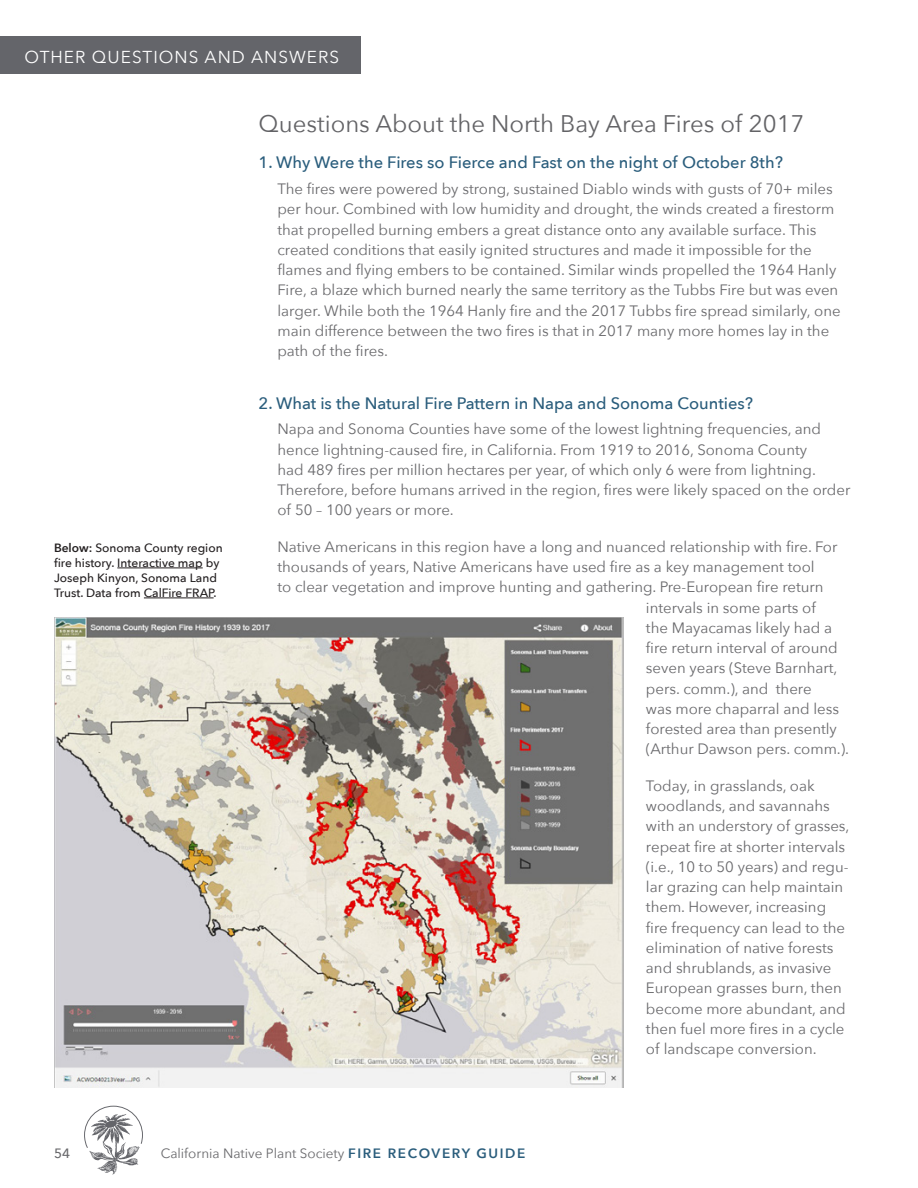
<style>
.page{position:relative;width:918px;height:1188px;background:#fff}
.page>*{position:absolute;margin:0;border:0;box-sizing:border-box;transform-origin:0 0}
.subhead_grey_16pt{font:24px "Avenir Next";color:#636366}
.top_headline_continu{font:17.25px "Avenir Next";letter-spacing:.06em;color:#fff}
.question{font:500 16.5px "Avenir Next";color:#2a5d7c}
.body_indent_more_spa{font:15px/20.2px "Avenir Next";color:#69696c}
.t1{font:13.5px "Avenir Next";color:#69696c}
.t2{font:500 13.5px "Avenir Next";color:#69696c}
.t3{font:500 12px/15px "Avenir Next";color:#231f20}
.s1{font-weight:600}
.s2{font-weight:600;color:#2a5d7c}
</style>
<div class="page">
<svg style="left:84px;top:1106px;width:59px;height:69px"></svg>
<div style="left:0;top:36px;width:361px;height:38px;background:#64656a"></div>
<img style="left:54px;top:618px;width:569px;height:470px">
<hr style="left:117px;top:568px;width:86px;height:1px;background:#231f20">
<hr style="left:144px;top:598px;width:70px;height:1px;background:#231f20">
<p class="top_headline_continu" style="left:24px;top:42px;width:316px">OTHER QUESTIONS AND ANSWERS</p>
<p class="t3" style="left:54px;top:540px;width:170px"><span class="s1">Below:</span> Sonoma County region fire history. Interactive map by<br>Joseph Kinyon, Sonoma Land<br>Trust. Data from CalFire FRAP.</p>
<p class="subhead_grey_16pt" style="left:259px;top:103px;width:547px">Questions About the North Bay Area Fires of 2017</p>
<p class="question" style="left:259px;top:149px;width:526px">1. Why Were the Fires so Fierce and Fast on the night of October 8th?</p>
<p class="body_indent_more_spa" style="left:277px;top:178px;width:565px">The fires were powered by strong, sustained Diablo winds with gusts of 70+ miles per hour. Combined with low humidity and drought, the winds created a firestorm that propelled burning embers a great distance onto any available surface. This created conditions that easily ignited structures and made it impossible for the flames and flying embers to be contained. Similar winds propelled the 1964 Hanly Fire, a blaze which burned nearly the same territory as the Tubbs Fire but was even larger. While both the 1964 Hanly fire and the 2017 Tubbs fire spread similarly, one main difference between the two fires is that in 2017 many more homes lay in the path of the fires.</p>
<p class="question" style="left:259px;top:389px;width:496px">2. What is the Natural Fire Pattern in Napa and Sonoma Counties?</p>
<p class="body_indent_more_spa" style="left:277px;top:418px;width:575px">Napa and Sonoma Counties have some of the lowest lightning frequencies, and hence lightning-caused fire, in California. From 1919 to 2016, Sonoma County<br>had 489 fires per million hectares per year, of which only 6 were from lightning.<br>Therefore, before humans arrived in the region, fires were likely spaced on the order of 50 – 100 years or more.</p>
<p class="body_indent_more_spa" style="left:277px;top:536px;width:562px">Native Americans in this region have a long and nuanced relationship with fire. For</p>
<p class="body_indent_more_spa" style="left:277px;top:556px;width:539px">thousands of years, Native Americans have used fire as a key management tool</p>
<p class="body_indent_more_spa" style="left:277px;top:576px;width:548px">to clear vegetation and improve hunting and gathering. Pre-European fire return</p>
<p class="body_indent_more_spa" style="left:646px;top:597px;width:171px">intervals in some parts of</p>
<p class="body_indent_more_spa" style="left:646px;top:617px;width:188px">the Mayacamas likely had a</p>
<p class="body_indent_more_spa" style="left:646px;top:637px;width:193px">fire return interval of around</p>
<p class="body_indent_more_spa" style="left:646px;top:657px;width:193px">seven years (Steve Barnhart,</p>
<p class="body_indent_more_spa" style="left:646px;top:678px;width:167px">pers. comm.), and there</p>
<p class="body_indent_more_spa" style="left:646px;top:698px;width:195px">was more chaparral and less</p>
<p class="body_indent_more_spa" style="left:646px;top:718px;width:193px">forested area than presently</p>
<p class="body_indent_more_spa" style="left:646px;top:738px;width:205px">(Arthur Dawson pers. comm.).</p>
<p class="body_indent_more_spa" style="left:646px;top:775px;width:205px">Today, in grasslands, oak woodlands, and savannahs with an understory of grasses, repeat fire at shorter intervals (i.e., 10 to 50 years) and regu&shy;lar grazing can help maintain them. However, increasing fire frequency can lead to the elimination of native forests and shrublands, as invasive<br>European grasses burn, then become more abundant, and then fuel more fires in a cycle of landscape conversion.</p>
<p class="t2" style="left:54px;top:1142px;width:18px">54</p>
<p class="t1" style="left:161px;top:1142px;width:366px">California Native Plant Society <span class="s2">FIRE RECOVERY GUIDE</span></p>
</div>
